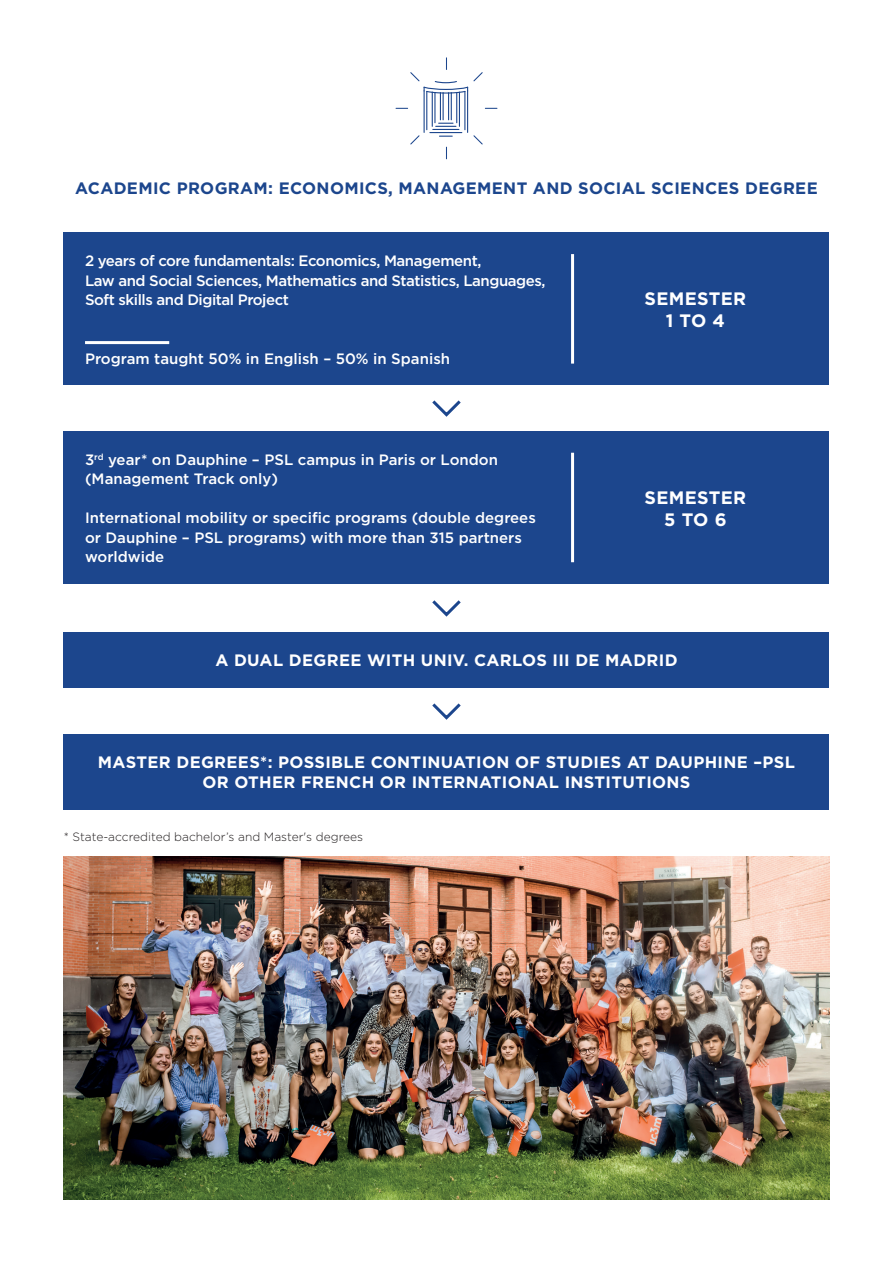
<style>
.page{position:relative;width:893px;height:1263px;background:#fff}
.page>*{position:absolute;margin:0;border:0;box-sizing:border-box;transform-origin:0 0}
.Titre_partie{font:700 18px "Gotham";letter-spacing:.02em;color:#fff}
.Titre_partie-2{font:700 16.5px/19.8px "Gotham";letter-spacing:.02em;color:#fff;text-align:center}
.Titre_partie-3{font:700 16.5px "Gotham";letter-spacing:.02em;color:#1c468d}
.Titre_partie-4{font:500 15px/19.5px "Gotham";color:#fff}
.Titre_partie-5{font:500 15px/19.5px "Gotham";letter-spacing:-.03em;color:#fff}
.Titre_partie-6{font:300 12px "Gotham";color:#231f20}
</style>
<div class="page">
<img style="left:64px;top:857px;width:765px;height:342px">
<svg style="left:396px;top:57px;width:101px;height:102px"></svg>
<div style="left:64px;top:233px;width:765px;height:152px;background:#1c468d"></div>
<hr style="left:85px;top:341px;width:84px;height:3px;background:#fff">
<hr style="left:571px;top:254px;width:3px;height:110px;background:#fff">
<div style="left:64px;top:432px;width:765px;height:152px;background:#1c468d"></div>
<hr style="left:571px;top:453px;width:3px;height:109px;background:#fff">
<svg style="left:432px;top:400px;width:29px;height:17px"></svg>
<div style="left:64px;top:632px;width:765px;height:55px;background:#1c468d"></div>
<svg style="left:432px;top:600px;width:29px;height:17px"></svg>
<div style="left:64px;top:734px;width:765px;height:75px;background:#1c468d"></div>
<svg style="left:432px;top:703px;width:29px;height:17px"></svg>
<p class="Titre_partie-3" style="left:75px;top:177px;width:744px">ACADEMIC PROGRAM: ECONOMICS, MANAGEMENT AND SOCIAL SCIENCES DEGREE</p>
<p class="Titre_partie-5" style="left:85px;top:251px;width:462px">2 years of core fundamentals: Economics, Management,<br>Law and Social Sciences, Mathematics and Statistics, Languages,<br>Soft skills and Digital Project</p>
<p class="Titre_partie-4" style="left:85px;top:348px;width:367px">Program taught 50% in English – 50% in Spanish</p>
<p class="Titre_partie-4" style="left:85px;top:450px;width:414px">3<sup>rd</sup> year* on Dauphine – PSL campus in Paris or London (Management Track only)</p>
<p class="Titre_partie-4" style="left:85px;top:508px;width:452px">International mobility or specific programs (double degrees or Dauphine – PSL programs) with more than 315 partners worldwide</p>
<p class="Titre_partie" style="left:644px;top:287px;width:103px">SEMESTER</p>
<p class="Titre_partie" style="left:666px;top:308px;width:61px">1 TO 4</p>
<p class="Titre_partie" style="left:644px;top:486px;width:103px">SEMESTER</p>
<p class="Titre_partie" style="left:664px;top:507px;width:64px">5 TO 6</p>
<p class="Titre_partie-2" style="left:215px;top:650px;width:464px">A DUAL DEGREE WITH UNIV. CARLOS III DE MADRID</p>
<p class="Titre_partie-2" style="left:98px;top:752px;width:698px">MASTER DEGREES*: POSSIBLE CONTINUATION OF STUDIES AT DAUPHINE –PSL<br>OR OTHER FRENCH OR INTERNATIONAL INSTITUTIONS</p>
<p class="Titre_partie-6" style="left:64px;top:830px;width:301px">* State-accredited bachelor’s and Master's degrees</p>
</div>
